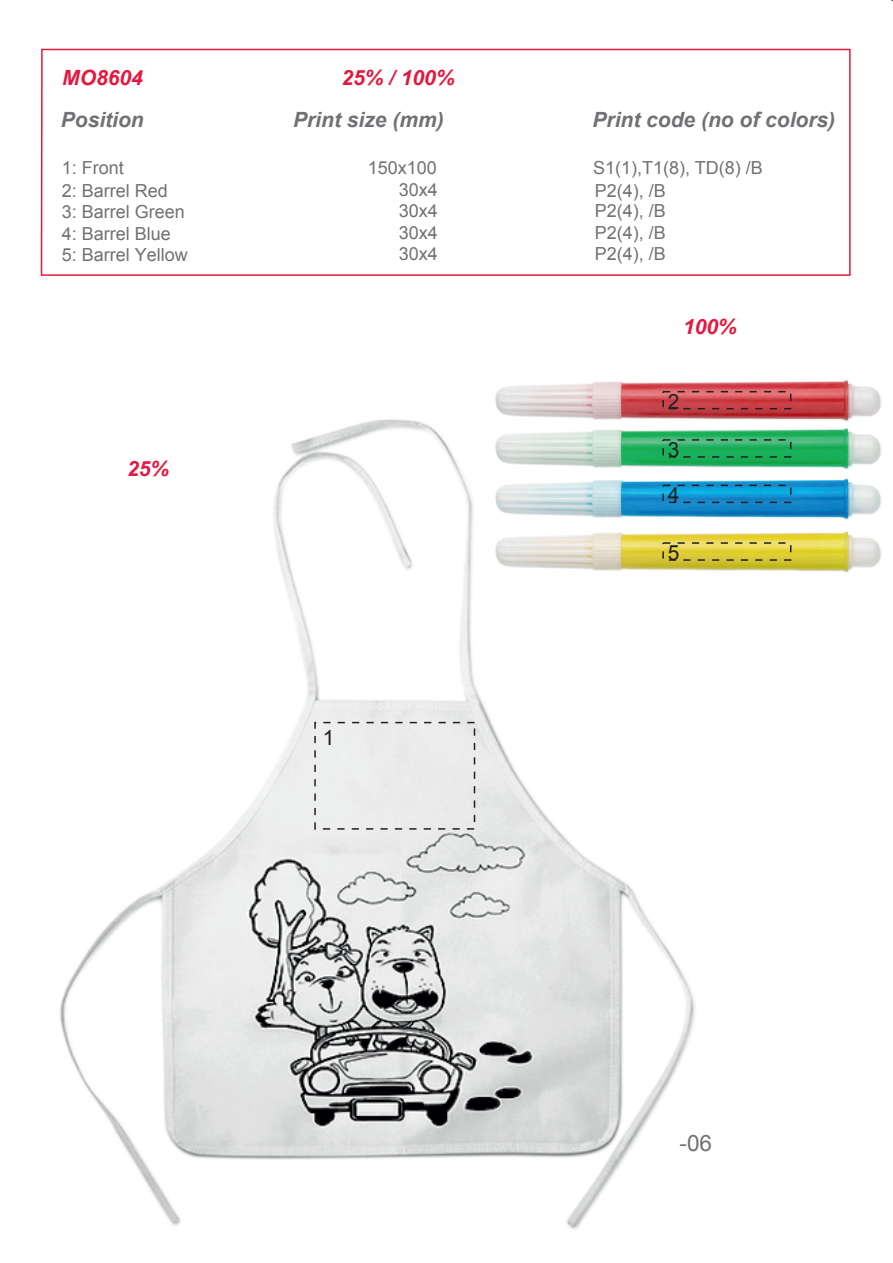
<style>
.page{position:relative;width:893px;height:1263px;background:#fff}
.page>*{position:absolute;margin:0;border:0;box-sizing:border-box;transform-origin:0 0}
.t1{font:22.5px "Arial";color:#717074}
.t2{font:italic 700 21px "Arial";color:#717074}
.t3{font:italic 700 21px "Arial";color:#e4183e}
.t4{font:21px/45.5px "Arial";color:#231f20}
.t5{font:18px/21.9px "Arial";color:#717074}
</style>
<div class="page">
<img style="left:60px;top:419px;width:635px;height:810px">
<img style="left:494px;top:380px;width:387px;height:42px">
<svg style="left:40px;top:48px;width:811px;height:228px"></svg>
<div style="left:662px;top:391px;width:129px;height:18px;border:2px dashed #231f20"></div>
<img style="left:494px;top:529px;width:387px;height:45px">
<img style="left:494px;top:476px;width:387px;height:44px">
<img style="left:494px;top:426px;width:387px;height:44px">
<div style="left:314px;top:722px;width:161px;height:108px;border:2px dashed #231f20"></div>
<div style="left:662px;top:439px;width:129px;height:19px;border:2px dashed #231f20"></div>
<div style="left:662px;top:485px;width:129px;height:18px;border:2px dashed #231f20"></div>
<div style="left:662px;top:542px;width:129px;height:19px;border:2px dashed #231f20"></div>
<p class="t3" style="left:62px;top:63px;width:82px">MO8604</p>
<p class="t3" style="left:341px;top:63px;width:115px">25% / 100%</p>
<p class="t2" style="left:61px;top:105px;width:84px">Position</p>
<p class="t2" style="left:293px;top:105px;width:152px">Print size (mm)</p>
<p class="t2" style="left:592px;top:105px;width:244px">Print code (no of colors)</p>
<p class="t5" style="left:62px;top:157px;width:128px">1: Front<br>2: Barrel Red<br>3: Barrel Green<br>4: Barrel Blue<br>5: Barrel Yellow</p>
<p class="t5" style="left:368px;top:157px;width:72px;text-align:right">150x100<br>30x4</p>
<p class="t5" style="left:593px;top:156px;width:171px;line-height:22.5px">S1(1),T1(8), TD(8) /B<br>P2(4), /B</p>
<p class="t5" style="left:595px;top:200px;width:73px">P2(4), /B</p>
<p class="t5" style="left:595px;top:243px;width:73px">P2(4), /B</p>
<p class="t5" style="left:399px;top:200px;width:41px">30x4</p>
<p class="t5" style="left:399px;top:243px;width:41px">30x4</p>
<p class="t5" style="left:399px;top:222px;width:41px">30x4</p>
<p class="t5" style="left:595px;top:222px;width:73px">P2(4), /B</p>
<p class="t3" style="left:683px;top:312px;width:55px">100%</p>
<p class="t3" style="left:127px;top:454px;width:44px">25%</p>
<p class="t4" style="left:323px;top:715px;width:13px">1</p>
<p class="t4" style="left:668px;top:378px;width:13px">2</p>
<p class="t4" style="left:668px;top:427px;width:13px">3<br>4</p>
<p class="t4" style="left:668px;top:530px;width:13px">5</p>
<p class="t1" style="left:679px;top:1127px;width:34px">-06</p>
</div>
